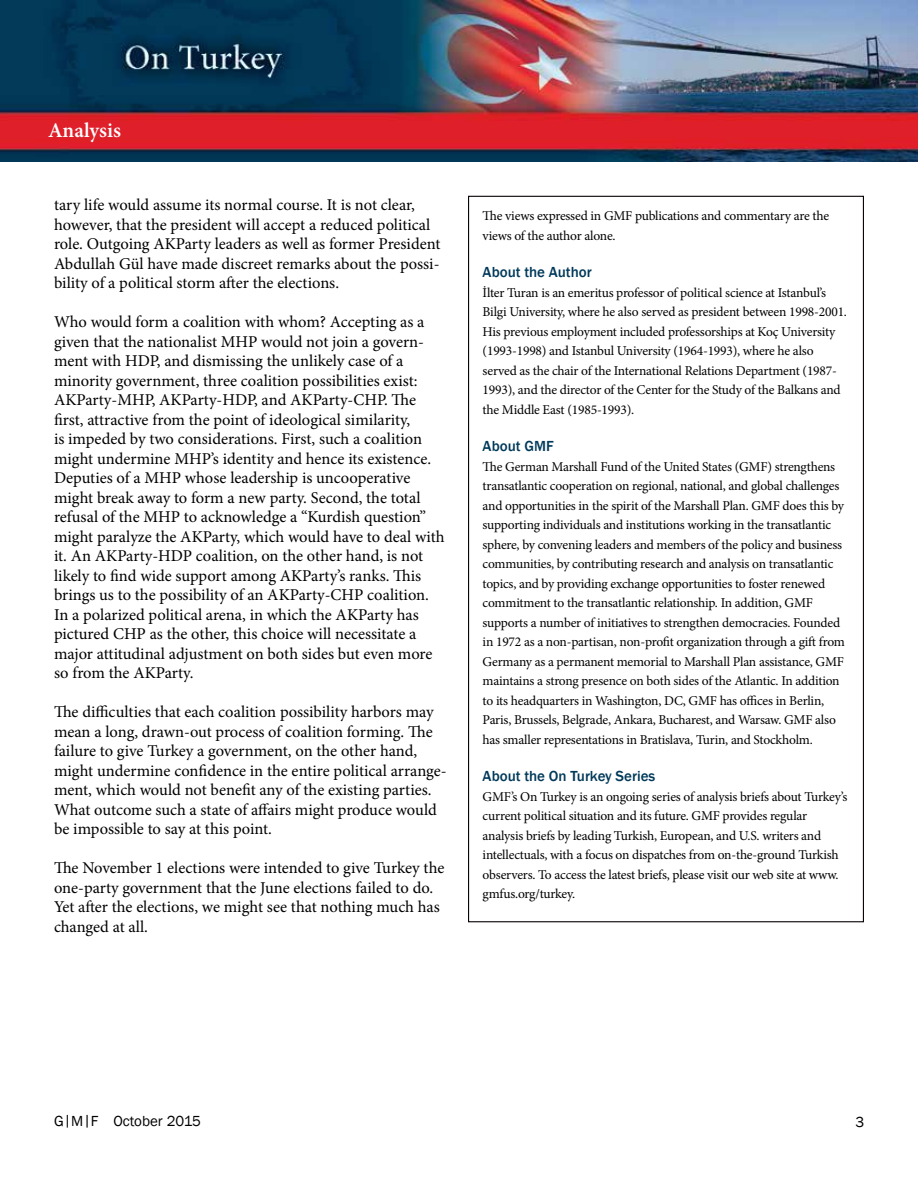
<style>
.page{position:relative;width:918px;height:1188px;background:#fff}
.page>*{position:absolute;margin:0;border:0;box-sizing:border-box;transform-origin:0 0}
.t1{font:600 21px "Minion Pro";color:#fff}
.t2{font:16.5px/19.5px "Minion Pro";color:#000}
.t3{font:500 15px "Franklin Gothic";color:#00395a}
.t4{font:15px "Franklin Gothic";color:#000}
.t5{font:13.5px/19.5px "Minion Pro";letter-spacing:-.015em;color:#000}
</style>
<div class="page">
<img style="left:0;top:0;width:918px;height:162px">
<h1 class="t1" style="left:48px;top:116px;width:75px">Analysis</h1>
<p class="t2" style="left:54px;top:195px;width:388px">tary life would assume its normal course. It is not clear, however, that the president will accept a reduced political role. Outgoing AKParty leaders as well as former President Abdullah Gül have made discreet remarks about the possi&shy;bility of a political storm after the elections.</p>
<p class="t2" style="left:54px;top:312px;width:392px">Who would form a coalition with whom? Accepting as a given that the nationalist MHP would not join a govern&shy;ment with HDP, and dismissing the unlikely case of a minority government, three coalition possibilities exist:<br>AKParty-MHP, AKParty-HDP, and AKParty-CHP. The first, attractive from the point of ideological similarity,<br>is impeded by two considerations. First, such a coalition might undermine MHP’s identity and hence its existence.<br>Deputies of a MHP whose leadership is uncooperative might break away to form a new party. Second, the total refusal of the MHP to acknowledge a “Kurdish question” might paralyze the AKParty, which would have to deal with it. An AKParty-HDP coalition, on the other hand, is not likely to find wide support among AKParty’s ranks. This brings us to the possibility of an AKParty-CHP coalition.<br>In a polarized political arena, in which the AKParty has pictured CHP as the other, this choice will necessitate a major attitudinal adjustment on both sides but even more so from the AKParty.</p>
<p class="t2" style="left:54px;top:702px;width:394px">The difficulties that each coalition possibility harbors may mean a long, drawn-out process of coalition forming. The failure to give Turkey a government, on the other hand, might undermine confidence in the entire political arrange&shy;ment, which would not benefit any of the existing parties.<br>What outcome such a state of affairs might produce would be impossible to say at this point.</p>
<p class="t2" style="left:54px;top:858px;width:392px">The November 1 elections were intended to give Turkey the one-party government that the June elections failed to do.<br>Yet after the elections, we might see that nothing much has changed at all.</p>
<p class="t5" style="left:483px;top:206px;width:348px">The views expressed in GMF publications and commentary are the views of the author alone.</p>
<p class="t3" style="left:483px;top:263px;width:111px">About the Author</p>
<p class="t5" style="left:483px;top:283px;width:366px">İlter Turan is an emeritus professor of political science at Istanbul’s Bilgi University, where he also served as president between 1998-2001.<br>His previous employment included professorships at Koç University (1993-1998) and Istanbul University (1964-1993), where he also served as the chair of the International Relations Department (1987- 1993), and the director of the Center for the Study of the Balkans and the Middle East (1985-1993).</p>
<p class="t3" style="left:483px;top:437px;width:73px">About GMF</p>
<p class="t5" style="left:483px;top:457px;width:364px">The German Marshall Fund of the United States (GMF) strengthens transatlantic cooperation on regional, national, and global challenges and opportunities in the spirit of the Marshall Plan. GMF does this by supporting individuals and institutions working in the transatlantic sphere, by convening leaders and members of the policy and business communities, by contributing research and analysis on transatlantic topics, and by providing exchange opportunities to foster renewed commitment to the transatlantic relationship. In addition, GMF supports a number of initiatives to strengthen democracies. Founded in 1972 as a non-partisan, non-profit organization through a gift from Germany as a permanent memorial to Marshall Plan assistance, GMF maintains a strong presence on both sides of the Atlantic. In addition to its headquarters in Washington, DC, GMF has offices in Berlin, Paris, Brussels, Belgrade, Ankara, Bucharest, and Warsaw. GMF also has smaller representations in Bratislava, Turin, and Stockholm.</p>
<p class="t3" style="left:483px;top:767px;width:174px">About the On Turkey Series</p>
<p class="t5" style="left:483px;top:787px;width:366px">GMF’s On Turkey is an ongoing series of analysis briefs about Turkey’s current political situation and its future. GMF provides regular analysis briefs by leading Turkish, European, and U.S. writers and intellectuals, with a focus on dispatches from on-the-ground Turkish observers. To access the latest briefs, please visit our web site at www. gmfus.org/turkey.</p>
<p class="t4" style="left:54px;top:1112px;width:149px">G|M|F October 2015</p>
<p class="t4" style="left:855px;top:1113px;width:10px">3</p>
</div>
